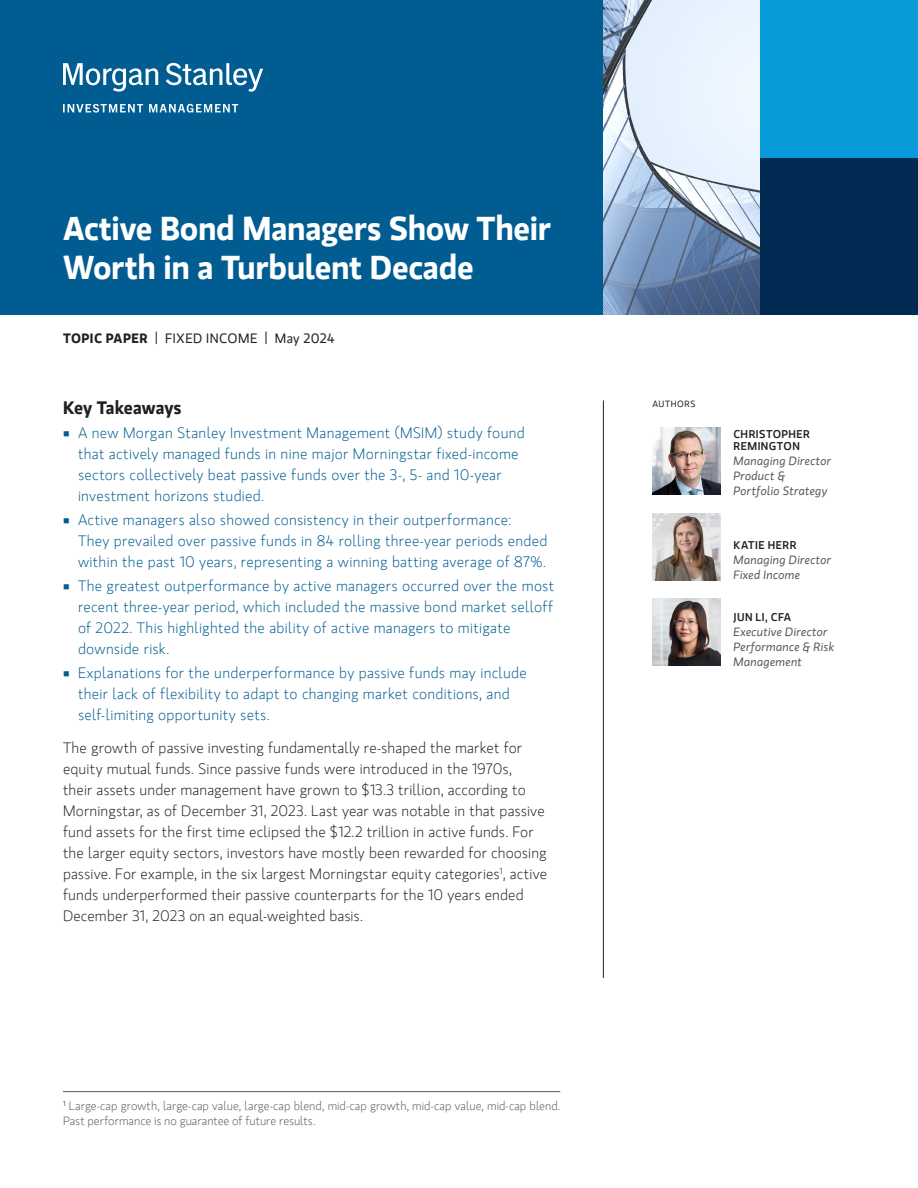
<style>
.page{position:relative;width:918px;height:1188px;background:#fff}
.page>*{position:absolute;margin:0;border:0;box-sizing:border-box;transform-origin:0 0}
.Title__30_Semibold_KO{font:700 33px/39px "MS Gloriola II Std";letter-spacing:-.015em;color:#fff}
.Body_Head{font:700 18px "MS Gloriola II Std";letter-spacing:-.005em;color:#231f20}
.t1{font:300 15px/21px "MS Gloriola II Std";letter-spacing:.02em;color:#005c91}
.Body_Light{font:300 15px/21px "MS Gloriola II Std";letter-spacing:.01em;color:#231f20}
.Categories___Date{font:13.5px "MS Gloriola II Std";letter-spacing:.03em;color:#231f20}
.Footnote___Rule_Above{font:300 12px/15px "MS Gloriola II Std";color:#57585a}
.Author_Title_Dark_Gray{font:italic 12px/15px "MS Gloriola II Std";letter-spacing:.015em;color:#57585a}
.Author_Name{font:500 11.25px/12px "MS Gloriola II Std";letter-spacing:.04em;color:#231f20}
.Author_Header{font:9px "MS Gloriola II Std";letter-spacing:.06em;color:#231f20}
.s1{font-weight:700}
</style>
<div class="page">
<img style="left:603px;top:0;width:157px;height:315px">
<div style="left:760px;top:158px;width:158px;height:157px;background:#002a51"></div>
<div style="left:0;top:0;width:603px;height:315px;background:#005c91"></div>
<div style="left:760px;top:0;width:158px;height:158px;background:#089ad9"></div>
<hr style="left:603px;top:400px;width:1px;height:578px;background:#231f20">
<hr style="left:63px;top:1091px;width:497px;height:1px;background:#57585a">
<img style="left:653px;top:428px;width:67px;height:67px">
<img style="left:653px;top:513px;width:67px;height:67px">
<img style="left:653px;top:598px;width:67px;height:68px">
<svg style="left:63px;top:63px;width:200px;height:50px"></svg>
<p class="Title__30_Semibold_KO" style="left:63px;top:208px;width:490px">Active Bond Managers Show Their<br>Worth in a Turbulent Decade</p>
<p class="Categories___Date" style="left:63px;top:329px;width:273px"><span class="s1">TOPIC PAPER</span> | FIXED INCOME | May 2024</p>
<p class="Body_Head" style="left:63px;top:395px;width:120px">Key Takeaways</p>
<p class="t1" style="left:78px;top:422px;width:448px">A new Morgan Stanley Investment Management (MSIM) study found that actively managed funds in nine major Morningstar fixed-income sectors collectively beat passive funds over the 3-, 5- and 10-year investment horizons studied.</p>
<p class="t1" style="left:78px;top:509px;width:471px">Active managers also showed consistency in their outperformance:<br>They prevailed over passive funds in 84 rolling three-year periods ended within the past 10 years, representing a winning batting average of 87%.</p>
<p class="t1" style="left:78px;top:575px;width:478px">The greatest outperformance by active managers occurred over the most recent three-year period, which included the massive bond market selloff of 2022. This highlighted the ability of active managers to mitigate downside risk.</p>
<p class="t1" style="left:78px;top:662px;width:450px">Explanations for the underperformance by passive funds may include their lack of flexibility to adapt to changing market conditions, and self-limiting opportunity sets.</p>
<p class="Body_Light" style="left:63px;top:737px;width:486px">The growth of passive investing fundamentally re-shaped the market for equity mutual funds. Since passive funds were introduced in the 1970s,<br>their assets under management have grown to $13.3 trillion, according to Morningstar, as of December 31, 2023. Last year was notable in that passive fund assets for the first time eclipsed the $12.2 trillion in active funds. For the larger equity sectors, investors have mostly been rewarded for choosing passive. For example, in the six largest Morningstar equity categories<sup>1</sup>, active funds underperformed their passive counterparts for the 10 years ended December 31, 2023 on an equal-weighted basis.</p>
<p class="Footnote___Rule_Above" style="left:63px;top:1098px;width:499px"><sup>1</sup> Large-cap growth, large-cap value, large-cap blend, mid-cap growth, mid-cap value, mid-cap blend.<br>Past performance is no guarantee of future results.</p>
<p class="Author_Header" style="left:652px;top:398px;width:45px">AUTHORS</p>
<p class="Author_Name" style="left:734px;top:428px;width:78px">CHRISTOPHER<br>REMINGTON</p>
<p class="Author_Title_Dark_Gray" style="left:734px;top:453px;width:99px">Managing Director<br>Product &amp;<br>Portfolio Strategy</p>
<p class="Author_Name" style="left:734px;top:539px;width:65px">KATIE HERR</p>
<p class="Author_Title_Dark_Gray" style="left:734px;top:552px;width:99px">Managing Director<br>Fixed Income</p>
<p class="Author_Name" style="left:734px;top:611px;width:59px">JUN LI, CFA</p>
<p class="Author_Title_Dark_Gray" style="left:734px;top:624px;width:96px">Executive Director</p>
<p class="Author_Title_Dark_Gray" style="left:734px;top:639px;width:103px">Performance &amp; Risk<br>Management</p>
</div>
